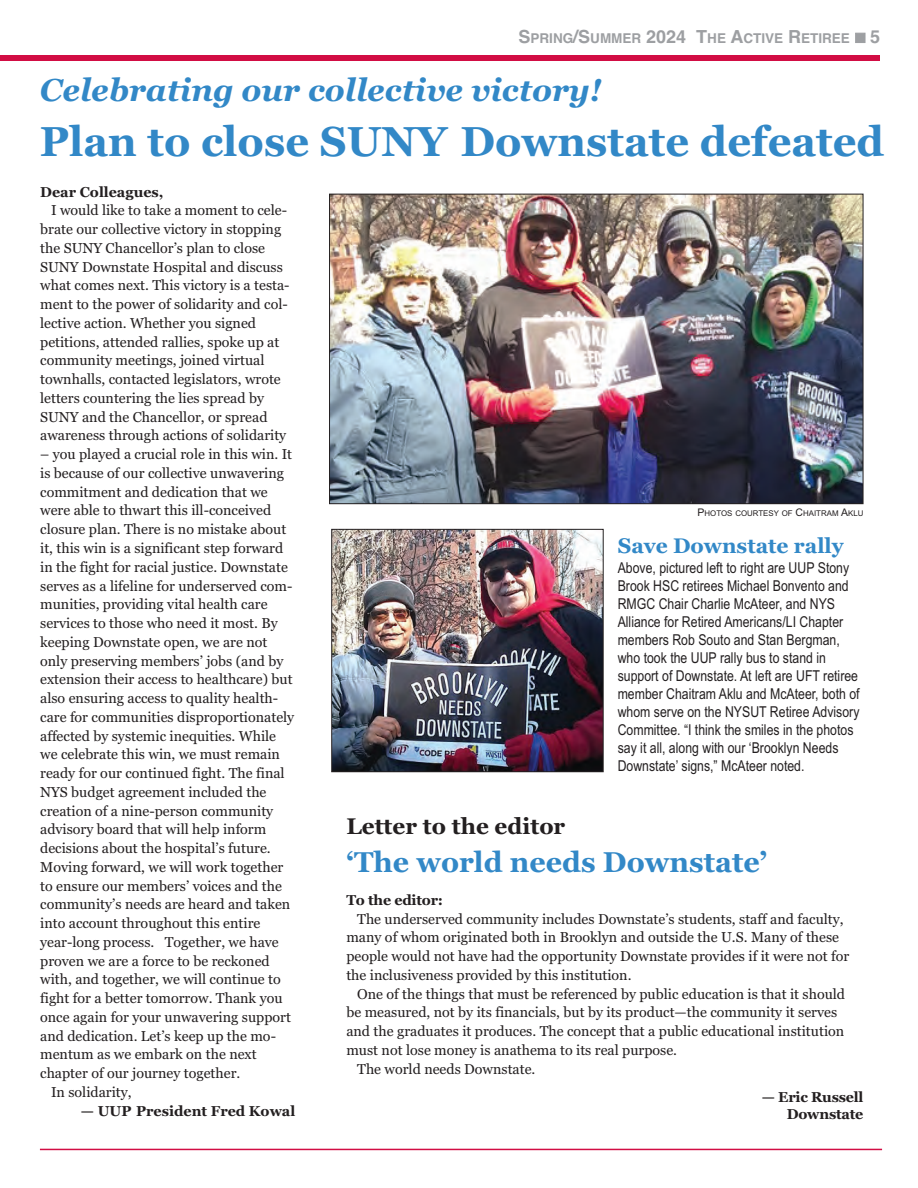
<style>
.page{position:relative;width:918px;height:1188px;background:#fff}
.page>*{position:absolute;margin:0;border:0;box-sizing:border-box;transform-origin:0 0}
.t1{font:700 41.7px "Georgia";color:#3288c7}
.t2{font:italic 700 31.5px "Georgia";color:#3288c7}
.t3{font:700 28.5px "Georgia";color:#3288c7}
.t4{font:700 22.5px "Georgia";color:#231f20}
.t5{font:700 21px "Georgia";color:#3288c7}
.t6{font:15px/18px "Arial Narrow";color:#231f20}
.t7{font:14.25px/18.8px "Georgia";color:#231f20}
.t8{font:700 14.25px/17.2px "Georgia";color:#231f20;text-align:right}
.t9{font:700 13.5px "Helvetica";color:#9d9fa2}
.t10{font:7.8px "Arial";color:#231f20}
.s1{font-size:18px}
.s2{font-size:10.5px}
</style>
<div class="page">
<div style="left:0;top:55px;width:880px;height:6px;background:#d20d44"></div>
<hr style="left:40px;top:1149px;width:842px;height:1px;background:#d20d44">
<img style="left:331px;top:196px;width:530px;height:306px">
<div style="left:329px;top:194px;width:534px;height:310px;border:1px solid #231f20"></div>
<img style="left:333px;top:531px;width:269px;height:239px">
<div style="left:331px;top:529px;width:273px;height:243px;border:1px solid #231f20"></div>
<p class="t9" style="left:518px;top:30px;width:363px"><span class="s1">S</span>PRING<span class="s1">/S</span>UMMER <span class="s1">2024 T</span>HE <span class="s1">A</span>CTIVE <span class="s1">R</span>ETIREE ■ <span class="s1">5</span></p>
<h2 class="t2" style="left:40px;top:72px;width:563px">Celebrating our collective victory!</h2>
<h1 class="t1" style="left:40px;top:117px;width:846px">Plan to close SUNY Downstate defeated</h1>
<p class="t8" style="left:40px;top:183px;width:125px">Dear Colleagues,</p>
<p class="t7" style="left:40px;top:201px;width:251px;text-indent:11px">I would like to take a moment to cele&shy;brate our collective victory in stopping the SUNY Chancellor’s plan to close SUNY Downstate Hospital and discuss what comes next. This victory is a testa&shy;ment to the power of solidarity and col&shy;lective action. Whether you signed petitions, attended rallies, spoke up at community meetings, joined virtual townhalls, contacted legislators, wrote letters countering the lies spread by SUNY and the Chancellor, or spread awareness through actions of solidarity</p>
<p class="t7" style="left:40px;top:445px;width:254px">– you played a crucial role in this win. It</p>
<p class="t7" style="left:40px;top:464px;width:245px">is because of our collective unwavering</p>
<p class="t7" style="left:40px;top:482px;width:229px">commitment and dedication that we</p>
<p class="t7" style="left:40px;top:501px;width:233px">were able to thwart this ill-conceived</p>
<p class="t7" style="left:40px;top:520px;width:248px">closure plan. There is no mistake about</p>
<p class="t7" style="left:40px;top:539px;width:245px">it, this win is a significant step forward</p>
<p class="t7" style="left:40px;top:557px;width:249px">in the fight for racial justice. Downstate</p>
<p class="t7" style="left:40px;top:576px;width:254px">serves as a lifeline for underserved com-</p>
<p class="t7" style="left:40px;top:595px;width:229px">munities, providing vital health care</p>
<p class="t7" style="left:40px;top:614px;width:239px">services to those who need it most. By</p>
<p class="t7" style="left:40px;top:632px;width:229px">keeping Downstate open, we are not</p>
<p class="t7" style="left:40px;top:651px;width:245px">only preserving members’ jobs (and by</p>
<p class="t7" style="left:40px;top:670px;width:254px">extension their access to healthcare) but</p>
<p class="t7" style="left:40px;top:689px;width:240px">also ensuring access to quality health-</p>
<p class="t7" style="left:40px;top:707px;width:256px">care for communities disproportionately</p>
<p class="t7" style="left:40px;top:726px;width:237px">affected by systemic inequities. While</p>
<p class="t7" style="left:40px;top:745px;width:241px">we celebrate this win, we must remain</p>
<p class="t7" style="left:40px;top:764px;width:246px">ready for our continued fight. The final</p>
<p class="t7" style="left:40px;top:783px;width:228px">NYS budget agreement included the</p>
<p class="t7" style="left:40px;top:801px;width:235px">creation of a nine-person community</p>
<p class="t7" style="left:40px;top:820px;width:228px">advisory board that will help inform</p>
<p class="t7" style="left:40px;top:839px;width:232px">decisions about the hospital’s future.</p>
<p class="t7" style="left:40px;top:858px;width:245px">Moving forward, we will work together</p>
<p class="t7" style="left:40px;top:876px;width:243px">to ensure our members’ voices and the</p>
<p class="t7" style="left:40px;top:895px;width:252px">community’s needs are heard and taken</p>
<p class="t7" style="left:40px;top:914px;width:222px">into account throughout this entire</p>
<p class="t7" style="left:40px;top:933px;width:240px">year-long process. Together, we have</p>
<p class="t7" style="left:40px;top:951px;width:231px">proven we are a force to be reckoned</p>
<p class="t7" style="left:40px;top:970px;width:242px">with, and together, we will continue to</p>
<p class="t7" style="left:40px;top:989px;width:244px">fight for a better tomorrow. Thank you</p>
<p class="t7" style="left:40px;top:1008px;width:252px">once again for your unwavering support</p>
<p class="t7" style="left:40px;top:1026px;width:237px">and dedication. Let’s keep up the mo-</p>
<p class="t7" style="left:40px;top:1045px;width:218px">mentum as we embark on the next</p>
<p class="t7" style="left:40px;top:1064px;width:202px">chapter of our journey together.</p>
<p class="t7" style="left:51px;top:1083px;width:82px">In solidarity,</p>
<p class="t8" style="left:81px;top:1102px;width:216px">— UUP President Fred Kowal</p>
<p class="t10" style="left:698px;top:509px;width:167px"><span class="s2">P</span>HOTOS COURTESY OF <span class="s2">C</span>HAITRAM <span class="s2">A</span>KLU</p>
<h3 class="t5" style="left:618px;top:533px;width:227px">Save Downstate rally</h3>
<p class="t6" style="left:618px;top:559px;width:244px">Above, pictured left to right are UUP Stony Brook HSC retirees Michael Bonvento and RMGC Chair Charlie McAteer, and NYS Alliance for Retired Americans/LI Chapter members Rob Souto and Stan Bergman, who took the UUP rally bus to stand in support of Downstate. At left are UFT retiree member Chaitram Aklu and McAteer, both of whom serve on the NYSUT Retiree Advisory Committee. “I think the smiles in the photos say it all, along with our ‘Brooklyn Needs Downstate’ signs,” McAteer noted.</p>
<h3 class="t4" style="left:346px;top:813px;width:220px">Letter to the editor</h3>
<h3 class="t3" style="left:346px;top:845px;width:422px">‘The world needs Downstate’</h3>
<p class="t8" style="left:346px;top:891px;width:98px">To the editor:</p>
<p class="t7" style="left:346px;top:909px;width:505px;text-indent:11px">The underserved community includes Downstate’s students, staff and faculty, many of whom originated both in Brooklyn and outside the U.S. Many of these people would not have had the opportunity Downstate provides if it were not for the inclusiveness provided by this institution.</p>
<p class="t7" style="left:357px;top:984px;width:489px">One of the things that must be referenced by public education is that it should</p>
<p class="t7" style="left:346px;top:1003px;width:492px">be measured, not by its financials, but by its product—the community it serves</p>
<p class="t7" style="left:346px;top:1022px;width:499px">and the graduates it produces. The concept that a public educational institution</p>
<p class="t7" style="left:346px;top:1041px;width:332px">must not lose money is anathema to its real purpose.</p>
<p class="t7" style="left:357px;top:1059px;width:180px">The world needs Downstate.</p>
<p class="t8" style="left:762px;top:1089px;width:103px">— Eric Russell<br>Downstate</p>
</div>
